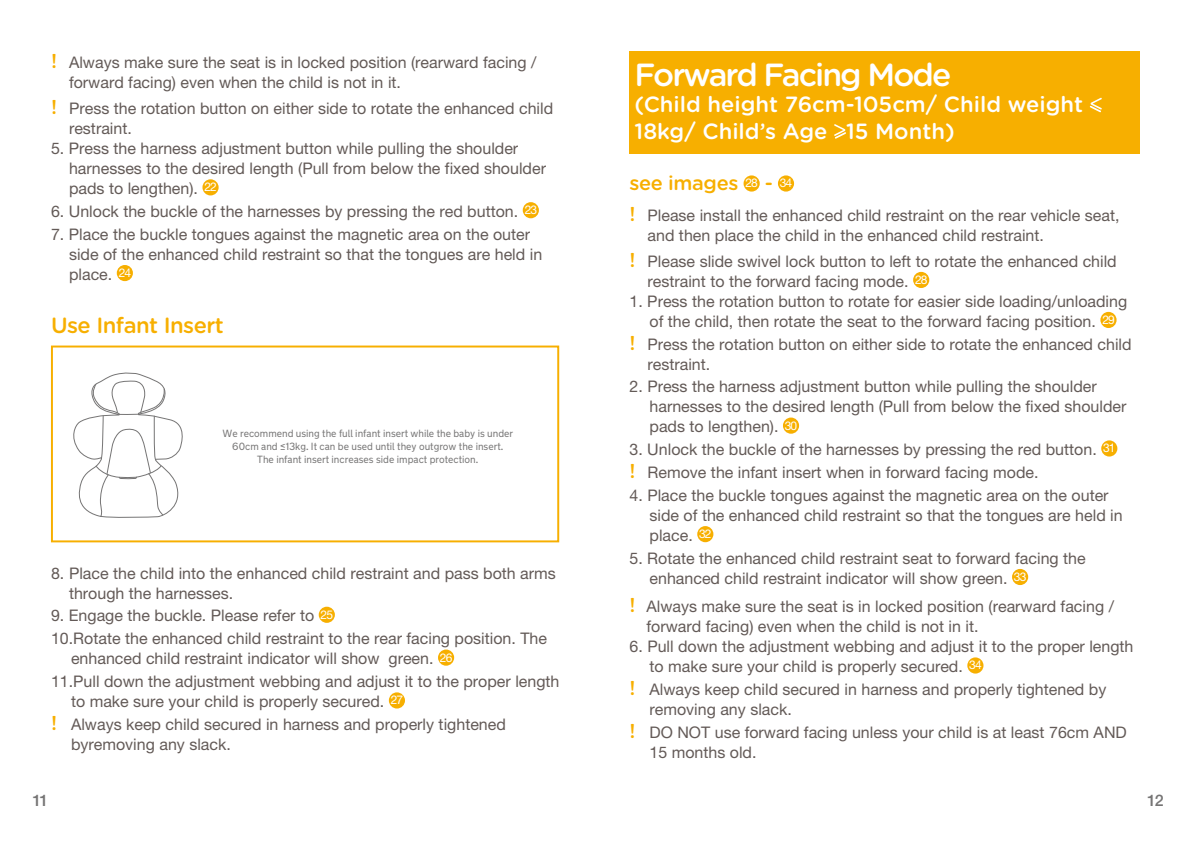
<style>
.page{position:relative;width:1191px;height:842px;background:#fff}
.page>*{position:absolute;margin:0;border:0;box-sizing:border-box;transform-origin:0 0}
.t1{font:500 32px "Gotham Rounded";letter-spacing:-.06em;color:#fff}
.t2{font:500 22px/26.4px "Gotham Rounded";color:#fff}
.t3{font:500 22px "Gotham Rounded";letter-spacing:-.025em;color:#f7af00}
.t4{font:500 20px "Gotham Rounded";letter-spacing:-.015em;color:#f7af00}
.t5{font:16px/20px "Helvetica Neue LT Std";color:#635a57}
.t6{font:500 16px "Helvetica Neue LT Std";color:#767575}
.t7{font:10.4px/13px "New Transport";color:#767575;text-align:center;scale:.96 1}
.s1{font-family:"Gotham Rounded";font-weight:500;font-size:20px;color:#f7af00}
.s2{font-family:"Helvetica Neue LT Std";font-weight:400;font-size:12px;color:#fff}
</style>
<div class="page">
<div style="left:202px;top:179px;width:17px;height:16px;background:#f7af00;border-radius:50%"></div>
<div style="left:523px;top:202px;width:16px;height:16px;background:#f7af00;border-radius:50%"></div>
<div style="left:117px;top:265px;width:16px;height:16px;background:#f7af00;border-radius:50%"></div>
<div style="left:51px;top:346px;width:508px;height:196px;border:2px solid #f7af00"></div>
<svg style="left:73px;top:372px;width:110px;height:146px"></svg>
<div style="left:319px;top:607px;width:16px;height:16px;background:#f7af00;border-radius:50%"></div>
<div style="left:438px;top:649px;width:16px;height:17px;background:#f7af00;border-radius:50%"></div>
<div style="left:389px;top:692px;width:16px;height:16px;background:#f7af00;border-radius:50%"></div>
<div style="left:629px;top:51px;width:511px;height:103px;background:#f7af00"></div>
<svg style="left:1089px;top:98px;width:12px;height:14px"></svg>
<svg style="left:834px;top:124px;width:12px;height:15px"></svg>
<div style="left:743px;top:175px;width:16px;height:17px;background:#f7af00;border-radius:50%"></div>
<div style="left:778px;top:175px;width:16px;height:17px;background:#f7af00;border-radius:50%"></div>
<div style="left:913px;top:272px;width:16px;height:16px;background:#f7af00;border-radius:50%"></div>
<div style="left:1100px;top:312px;width:16px;height:16px;background:#f7af00;border-radius:50%"></div>
<div style="left:783px;top:418px;width:16px;height:16px;background:#f7af00;border-radius:50%"></div>
<div style="left:1101px;top:440px;width:16px;height:16px;background:#f7af00;border-radius:50%"></div>
<div style="left:697px;top:526px;width:16px;height:16px;background:#f7af00;border-radius:50%"></div>
<div style="left:1012px;top:569px;width:16px;height:16px;background:#f7af00;border-radius:50%"></div>
<div style="left:967px;top:657px;width:16px;height:17px;background:#f7af00;border-radius:50%"></div>
<p class="t5" style="left:69px;top:52px;width:469px;text-indent:-18px"><span class="s1">!</span> Always make sure the seat is in locked position (rearward facing / forward facing) even when the child is not in it.</p>
<p class="t5" style="left:69px;top:98px;width:485px;text-indent:-18px"><span class="s1">!</span> Press the rotation button on either side to rotate the enhanced child restraint.</p>
<p class="t5" style="left:69px;top:138px;width:478px;text-indent:-18px">5. Press the harness adjustment button while pulling the shoulder harnesses to the desired length (Pull from below the fixed shoulder pads to lengthen). <sup>22</sup></p>
<p class="t5" style="left:51px;top:201px;width:487px">6. Unlock the buckle of the harnesses by pressing the red button. <sup>23</sup></p>
<p class="t5" style="left:69px;top:224px;width:475px;text-indent:-18px">7. Place the buckle tongues against the magnetic area on the outer side of the enhanced child restraint so that the tongues are held in place. <sup>24</sup></p>
<h2 class="t3" style="left:51px;top:310px;width:174px">Use Infant Insert</h2>
<p class="t7" style="left:222px;top:427px;width:304px">We recommend using the full infant insert while the baby is under<br>60cm and ≤13kg. It can be used until they outgrow the insert.<br>The infant insert increases side impact protection.</p>
<p class="t5" style="left:69px;top:563px;width:488px;text-indent:-18px">8. Place the child into the enhanced child restraint and pass both arms through the harnesses.</p>
<p class="t5" style="left:51px;top:604px;width:497px;line-height:22.8px">9. Engage the buckle. Please refer to <sup>25<br></sup>10.Rotate the enhanced child restraint to the rear facing position. The</p>
<p class="t5" style="left:51px;top:647px;width:510px;line-height:22.8px;text-indent:20px">enhanced child restraint indicator will show green. <sup>26<br></sup>11.Pull down the adjustment webbing and adjust it to the proper length</p>
<p class="t5" style="left:51px;top:690px;width:456px;line-height:22.8px;text-indent:20px">to make sure your child is properly secured. <sup>27<br></sup><span class="s1">!</span> Always keep child secured in harness and properly tightened</p>
<p class="t5" style="left:71px;top:734px;width:161px">byremoving any slack.</p>
<h1 class="t1" style="left:634px;top:52px;width:318px">Forward Facing Mode</h1>
<h2 class="t2" style="left:634px;top:90px;width:450px">(Child height 76cm-105cm/ Child weight<br>18kg/ Child’s Age 15 Month)</h2>
<p class="t4" style="left:629px;top:168px;width:164px">see images <span class="s2">28</span> - <span class="s2">34</span></p>
<p class="t5" style="left:647px;top:205px;width:473px;text-indent:-18px"><span class="s1">!</span> Please install the enhanced child restraint on the rear vehicle seat, and then place the child in the enhanced child restraint.</p>
<p class="t5" style="left:647px;top:251px;width:471px;text-indent:-18px"><span class="s1">!</span> Please slide swivel lock button to left to rotate the enhanced child restraint to the forward facing mode. <sup>28</sup></p>
<p class="t5" style="left:629px;top:291px;width:499px;text-align:center">1. Press the rotation button to rotate for easier side loading/unloading of the child, then rotate the seat to the forward facing position. <sup>29</sup></p>
<p class="t5" style="left:647px;top:334px;width:485px;text-indent:-18px"><span class="s1">!</span> Press the rotation button on either side to rotate the enhanced child restraint.</p>
<p class="t5" style="left:649px;top:376px;width:478px;text-indent:-20px">2. Press the harness adjustment button while pulling the shoulder harnesses to the desired length (Pull from below the fixed shoulder pads to lengthen). <sup>30</sup></p>
<p class="t5" style="left:629px;top:438px;width:487px;line-height:22.8px">3. Unlock the buckle of the harnesses by pressing the red button. <sup>31 </sup><span class="s1">!</span> Remove the infant insert when in forward facing mode.</p>
<p class="t5" style="left:649px;top:485px;width:475px;text-indent:-20px">4. Place the buckle tongues against the magnetic area on the outer side of the enhanced child restraint so that the tongues are held in place. <sup>32</sup></p>
<p class="t5" style="left:649px;top:548px;width:438px;text-indent:-20px">5. Rotate the enhanced child restraint seat to forward facing the enhanced child restraint indicator will show green. <sup>33</sup></p>
<p class="t5" style="left:646px;top:596px;width:469px;text-indent:-17px"><span class="s1">!</span> Always make sure the seat is in locked position (rearward facing / forward facing) even when the child is not in it.</p>
<p class="t5" style="left:649px;top:636px;width:485px;text-indent:-20px">6. Pull down the adjustment webbing and adjust it to the proper length to make sure your child is properly secured. <sup>34</sup></p>
<p class="t5" style="left:649px;top:679px;width:458px;text-indent:-20px"><span class="s1">!</span> Always keep child secured in harness and properly tightened by removing any slack.</p>
<p class="t5" style="left:649px;top:722px;width:479px;text-indent:-20px"><span class="s1">!</span> DO NOT use forward facing unless your child is at least 76cm AND<br>15 months old.</p>
<p class="t6" style="left:32px;top:791px;width:18px">11</p>
<p class="t6" style="left:1147px;top:791px;width:18px">12</p>
</div>
